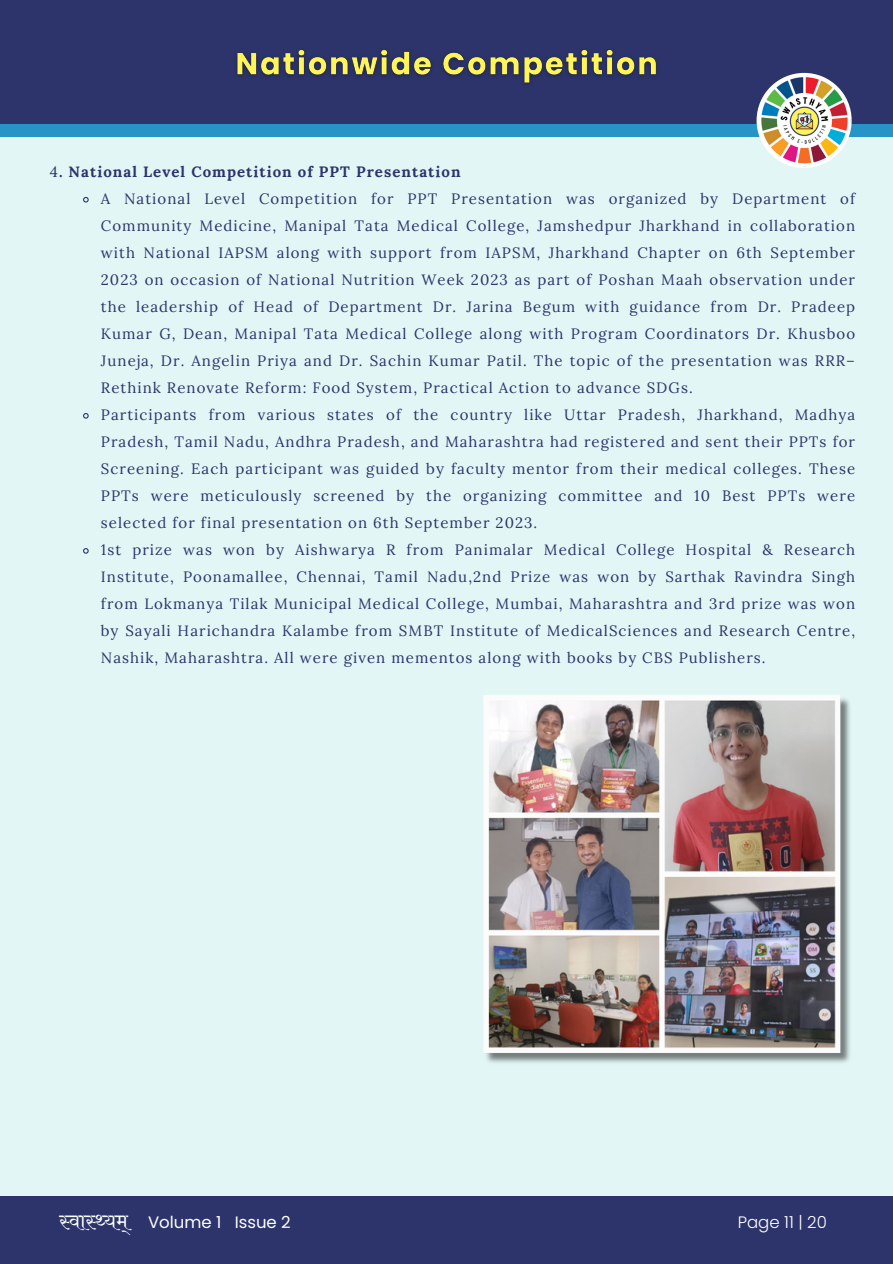
<style>
.page{position:relative;width:893px;height:1264px;background:#fff}
.page>*{position:absolute;margin:0;border:0;box-sizing:border-box;transform-origin:0 0}
.t1{font:16.5px "Poppins";color:#fff}
.t2{font:300 16.5px "Poppins";color:#fff}
.t3{font:15px/27px "Lora";letter-spacing:.07em;color:#2c346b}
.s1{font-weight:700}
.s2{font-family:"Amita";font-size:19.5px}
</style>
<div class="page">
<div style="left:0;top:0;width:892px;height:1263px;background:#e2f6f5"></div>
<div style="left:0;top:1195px;width:892px;height:68px;background:#2c346b"></div>
<div style="left:0;top:0;width:892px;height:137px;background:#2694c7"></div>
<div style="left:0;top:0;width:892px;height:123px;background:#2c346b"></div>
<svg style="left:83px;top:196px;width:6px;height:7px"></svg>
<svg style="left:83px;top:413px;width:6px;height:6px"></svg>
<svg style="left:83px;top:548px;width:6px;height:6px"></svg>
<img style="left:483px;top:695px;width:367px;height:368px">
<img style="left:236px;top:49px;width:421px;height:35px">
<img style="left:757px;top:73px;width:94px;height:94px;border-radius:50%">
<p class="t3" style="left:101px;top:158px;width:755px;text-indent:-51px">4<span class="s1">. National Level Competition of PPT Presentation<br></span>A National Level Competition for PPT Presentation was organized by Department of Community Medicine, Manipal Tata Medical College, Jamshedpur Jharkhand in collaboration with National IAPSM along with support from IAPSM, Jharkhand Chapter on 6th September 2023 on occasion of National Nutrition Week 2023 as part of Poshan Maah observation under the leadership of Head of Department Dr. Jarina Begum with guidance from Dr. Pradeep Kumar G, Dean, Manipal Tata Medical College along with Program Coordinators Dr. Khusboo Juneja, Dr. Angelin Priya and Dr. Sachin Kumar Patil. The topic of the presentation was RRR– Rethink Renovate Reform: Food System, Practical Action to advance SDGs.<br>Participants from various states of the country like Uttar Pradesh, Jharkhand, Madhya Pradesh, Tamil Nadu, Andhra Pradesh, and Maharashtra had registered and sent their PPTs for Screening. Each participant was guided by faculty mentor from their medical colleges. These PPTs were meticulously screened by the organizing committee and 10 Best PPTs were selected for final presentation on 6th September 2023.<br>1st prize was won by Aishwarya R from Panimalar Medical College Hospital &amp; Research Institute, Poonamallee, Chennai, Tamil Nadu,2nd Prize was won by Sarthak Ravindra Singh from Lokmanya Tilak Municipal Medical College, Mumbai, Maharashtra and 3rd prize was won by Sayali Harichandra Kalambe from SMBT Institute of MedicalSciences and Research Centre, Nashik, Maharashtra. All were given mementos along with books by CBS Publishers.</p>
<p class="t1" style="left:60px;top:1210px;width:233px"><span class="s2">स्वा स्थ्यम्</span> Volume 1 Issue 2</p>
<p class="t2" style="left:737px;top:1210px;width:91px">Page 11 | 20</p>
</div>
